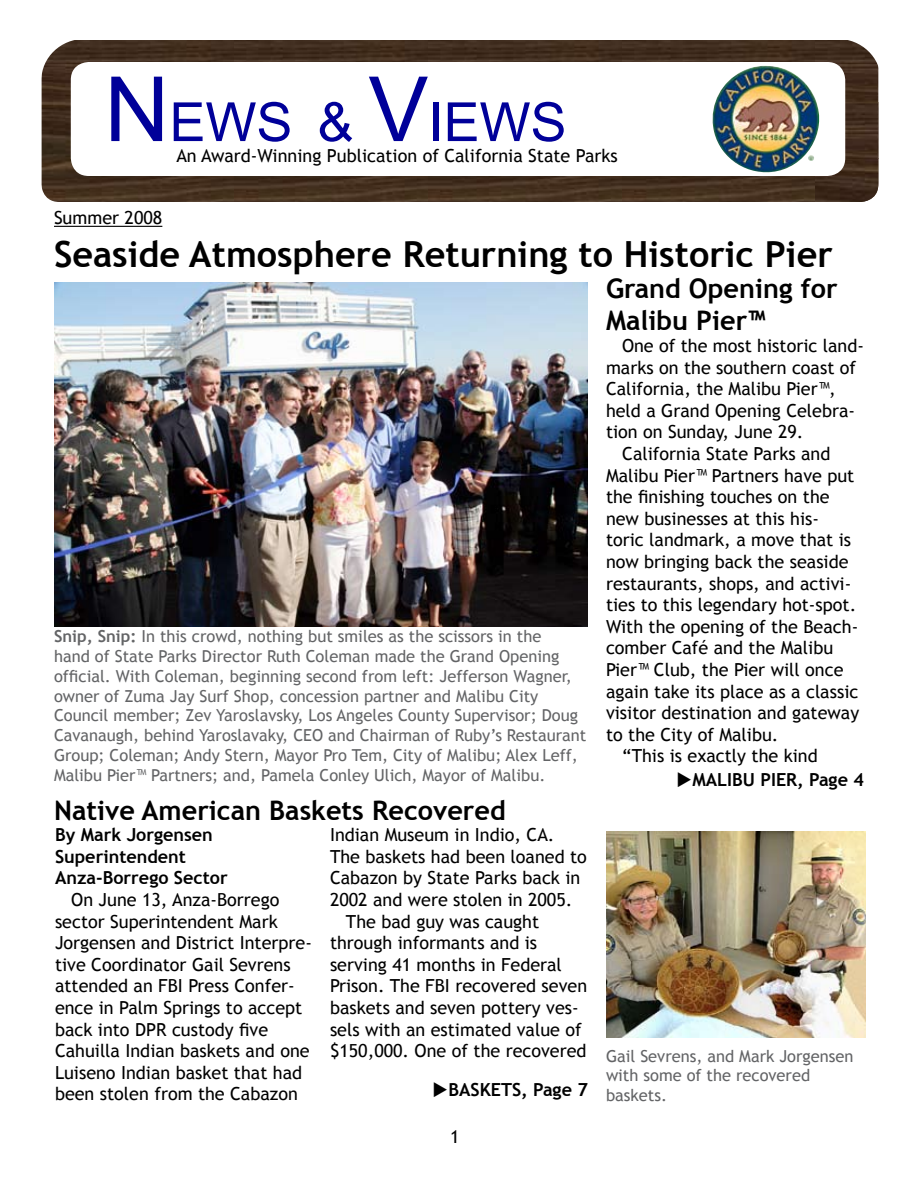
<style>
.page{position:relative;width:918px;height:1188px;background:#fff}
.page>*{position:absolute;margin:0;border:0;box-sizing:border-box;transform-origin:0 0}
.t1{font:54px "Arial";color:#009}
.t2{font:700 36px "Trebuchet MS";color:#000}
.t3{font:700 27px/32.4px "Trebuchet MS";color:#000}
.t4{font:18px/21.6px "Trebuchet MS";color:#000}
.t5{font:700 18px/21.6px "Trebuchet MS";color:#000}
.t6{font:16.5px/19.8px "Trebuchet MS";color:#636466}
.s1{font-size:90px}
.s2{font-weight:700}
</style>
<div class="page">
<img style="left:41px;top:40px;width:837px;height:162px">
<img style="left:816px;top:103px;width:62px;height:99px">
<div style="left:71px;top:62px;width:774px;height:114px;background:#fff;border-radius:18px"></div>
<img style="left:712px;top:66px;width:108px;height:107px">
<hr style="left:54px;top:226px;width:108px;height:1px;background:#000">
<img style="left:54px;top:282px;width:534px;height:344px">
<img style="left:606px;top:831px;width:260px;height:207px">
<h1 class="t1" style="left:104px;top:87px;width:464px"><span class="s1">N</span>EWS &amp; <span class="s1">V</span>IEWS</h1>
<p class="t4" style="left:176px;top:145px;width:443px">An Award-Winning Publication of California State Parks</p>
<p class="t4" style="left:54px;top:207px;width:110px">Summer 2008</p>
<h2 class="t2" style="left:54px;top:231px;width:780px">Seaside Atmosphere Returning to Historic Pier</h2>
<p class="t6" style="left:54px;top:627px;width:534px"><span class="s2">Snip, Snip:</span> In this crowd, nothing but smiles as the scissors in the<br>hand of State Parks Director Ruth Coleman made the Grand Opening official. With Coleman, beginning second from left: Jefferson Wagner, owner of Zuma Jay Surf Shop, concession partner and Malibu City Council member; Zev Yaroslavsky, Los Angeles County Supervisor; Doug Cavanaugh, behind Yaroslavaky, CEO and Chairman of Ruby’s Restaurant Group; Coleman; Andy Stern, Mayor Pro Tem, City of Malibu; Alex Leff, Malibu Pier™ Partners; and, Pamela Conley Ulich, Mayor of Malibu.</p>
<h3 class="t3" style="left:54px;top:794px;width:453px">Native American Baskets Recovered</h3>
<p class="t4" style="left:330px;top:824px;width:226px">Indian Museum in Indio, CA.</p>
<p class="t4" style="left:330px;top:846px;width:258px">The baskets had been loaned to</p>
<p class="t4" style="left:330px;top:868px;width:252px">Cabazon by State Parks back in</p>
<p class="t4" style="left:330px;top:889px;width:244px">2002 and were stolen in 2005.</p>
<p class="t4" style="left:346px;top:911px;width:195px">The bad guy was caught</p>
<p class="t4" style="left:330px;top:932px;width:209px">through informants and is</p>
<p class="t4" style="left:330px;top:954px;width:233px">serving 41 months in Federal</p>
<p class="t4" style="left:330px;top:976px;width:259px">Prison. The FBI recovered seven</p>
<p class="t4" style="left:330px;top:997px;width:250px">baskets and seven pottery ves-</p>
<p class="t4" style="left:330px;top:1019px;width:253px">sels with an estimated value of</p>
<p class="t4" style="left:330px;top:1040px;width:258px">$1 50,000. One of the recovered</p>
<p class="t5" style="left:433px;top:1079px;width:157px">◆BASKETS, Page 7</p>
<p class="t5" style="left:55px;top:824px;width:174px">By Mark Jorgensen<br>Superintendent<br>Anza-Borrego Sector</p>
<p class="t4" style="left:55px;top:889px;width:258px;text-indent:16px">On June 1 3, Anza-Borrego sector Superintendent Mark<br>Jorgensen and District Interpre&shy;tive Coordinator Gail Sevrens attended an FBI Press Confer&shy;ence in Palm Springs to accept back into DPR custody five<br>Cahuilla Indian baskets and one<br>Luiseno Indian basket that had been stolen from the Cabazon</p>
<h3 class="t3" style="left:606px;top:272px;width:233px">Grand Opening for<br>Malibu Pier™</h3>
<p class="t4" style="left:622px;top:335px;width:243px">One of the most historic land-</p>
<p class="t4" style="left:606px;top:357px;width:252px">marks on the southern coast of</p>
<p class="t4" style="left:606px;top:378px;width:231px">California, the Malibu Pier™,</p>
<p class="t4" style="left:606px;top:400px;width:251px">held a Grand Opening Celebra-</p>
<p class="t4" style="left:606px;top:421px;width:199px">tion on Sunday, June 29.</p>
<p class="t4" style="left:622px;top:443px;width:210px">California State Parks and</p>
<p class="t4" style="left:606px;top:465px;width:250px">Malibu Pier™ Partners have put</p>
<p class="t4" style="left:606px;top:486px;width:225px">the finishing touches on the</p>
<p class="t4" style="left:606px;top:508px;width:215px">new businesses at this his-</p>
<p class="t4" style="left:606px;top:529px;width:247px">toric landmark, a move that is</p>
<p class="t4" style="left:606px;top:551px;width:244px">now bringing back the seaside</p>
<p class="t4" style="left:606px;top:573px;width:247px">restaurants, shops, and activi-</p>
<p class="t4" style="left:606px;top:594px;width:252px">ties to this legendary hot-spot.</p>
<p class="t4" style="left:606px;top:616px;width:254px">With the opening of the Beach-</p>
<p class="t4" style="left:606px;top:637px;width:229px">comber Café and the Malibu</p>
<p class="t4" style="left:606px;top:659px;width:239px">Pier™ Club, the Pier will once</p>
<p class="t4" style="left:606px;top:681px;width:254px">again take its place as a classic</p>
<p class="t4" style="left:606px;top:702px;width:255px">visitor destination and gateway</p>
<p class="t4" style="left:606px;top:724px;width:174px">to the City of Malibu.</p>
<p class="t4" style="left:622px;top:745px;width:197px">“This is exactly the kind</p>
<p class="t5" style="left:677px;top:769px;width:189px">◆MALIBU PIER, Page 4</p>
<p class="t6" style="left:606px;top:1046px;width:249px">Gail Sevrens, and Mark Jorgensen with some of the recovered baskets.</p>
</div>
